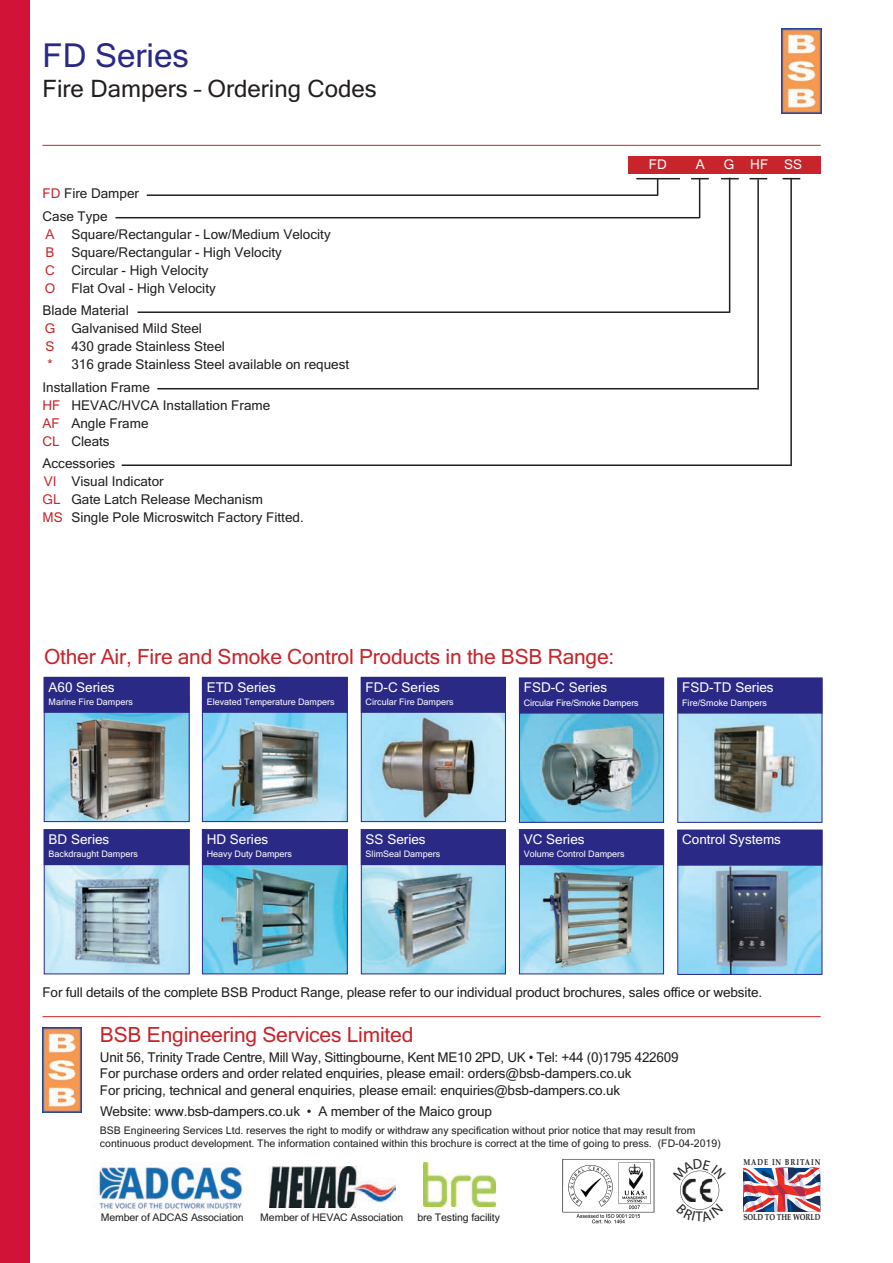
<style>
.page{position:relative;width:893px;height:1263px;background:#fff}
.page>*{position:absolute;margin:0;border:0;box-sizing:border-box;transform-origin:0 0}
.t1{font:33px "Microsoft Sans Serif";color:#2a2a86}
.t2{font:24px "Microsoft Sans Serif";color:#231f20}
.t3{font:21px "Microsoft Sans Serif";letter-spacing:-.01em;color:#c8242b}
.t4{font:13.5px/18px "Microsoft Sans Serif";color:#231f20}
.t5{font:13.5px "Microsoft Sans Serif";color:#fff}
.t6{font:10.5px/13.5px "Microsoft Sans Serif";color:#231f20}
.t7{font:9px "Microsoft Sans Serif";color:#fff}
.t8{font:700 8.55px "Palatino";color:#231f20;scale:.8 1}
.t9{font:700 8.55px "Palatino";letter-spacing:.14em;color:#231f20;scale:.8 1}
.s1{color:#c8242b}
</style>
<div class="page">
<hr style="left:790px;top:178px;width:2px;height:288px;background:#231f20">
<hr style="left:43px;top:145px;width:778px;height:1px;background:#c8242b">
<div style="left:628px;top:156px;width:193px;height:17px;background:#c8242b"></div>
<hr style="left:636px;top:178px;width:44px;height:1px;background:#231f20">
<svg style="left:691px;top:178px;width:18px;height:1px"></svg>
<svg style="left:721px;top:178px;width:18px;height:1px"></svg>
<svg style="left:657px;top:179px;width:1px;height:17px"></svg>
<hr style="left:147px;top:194px;width:510px;height:2px;background:#231f20">
<hr style="left:699px;top:178px;width:1px;height:40px;background:#231f20">
<hr style="left:116px;top:217px;width:583px;height:1px;background:#231f20">
<hr style="left:729px;top:178px;width:1px;height:135px;background:#231f20">
<hr style="left:138px;top:311px;width:591px;height:2px;background:#231f20">
<hr style="left:122px;top:464px;width:669px;height:2px;background:#231f20">
<svg style="left:750px;top:178px;width:17px;height:1px"></svg>
<hr style="left:757px;top:179px;width:2px;height:210px;background:#231f20">
<hr style="left:157px;top:388px;width:601px;height:1px;background:#231f20">
<svg style="left:783px;top:178px;width:17px;height:1px"></svg>
<img style="left:43px;top:1027px;width:39px;height:86px">
<hr style="left:43px;top:1016px;width:778px;height:1px;background:#c8242b">
<svg style="left:744px;top:1167px;width:76px;height:45px"></svg>
<img style="left:423px;top:1163px;width:72px;height:44px">
<img style="left:270px;top:1167px;width:126px;height:40px">
<img style="left:94px;top:1162px;width:149px;height:51px">
<img style="left:46px;top:712px;width:141px;height:108px">
<div style="left:44px;top:677px;width:145px;height:145px;border:1px solid #2a2a86"></div>
<div style="left:44px;top:677px;width:145px;height:35px;background:#2a2a86"></div>
<img style="left:363px;top:712px;width:141px;height:108px">
<div style="left:361px;top:677px;width:145px;height:145px;border:1px solid #2a2a86"></div>
<div style="left:361px;top:677px;width:144px;height:35px;background:#2a2a86"></div>
<img style="left:680px;top:865px;width:140px;height:108px">
<div style="left:678px;top:830px;width:144px;height:145px;border:1px solid #2a2a86"></div>
<div style="left:678px;top:830px;width:144px;height:35px;background:#2a2a86"></div>
<img style="left:521px;top:713px;width:141px;height:107px">
<div style="left:519px;top:678px;width:145px;height:144px;border:1px solid #2a2a86"></div>
<div style="left:520px;top:678px;width:143px;height:35px;background:#2a2a86"></div>
<img style="left:680px;top:713px;width:140px;height:107px">
<div style="left:678px;top:678px;width:144px;height:35px;background:#2a2a86"></div>
<img style="left:46px;top:865px;width:141px;height:107px">
<div style="left:44px;top:829px;width:145px;height:145px;border:1px solid #2a2a86"></div>
<div style="left:44px;top:830px;width:145px;height:34px;background:#2a2a86"></div>
<div style="left:44px;top:829px;width:145px;height:36px;border:1px solid #2a2a86"></div>
<img style="left:204px;top:865px;width:141px;height:107px">
<div style="left:202px;top:829px;width:145px;height:145px;border:1px solid #2a2a86"></div>
<div style="left:203px;top:830px;width:144px;height:34px;background:#2a2a86"></div>
<div style="left:202px;top:829px;width:145px;height:36px;border:1px solid #2a2a86"></div>
<img style="left:363px;top:865px;width:141px;height:107px">
<div style="left:361px;top:829px;width:145px;height:145px;border:1px solid #2a2a86"></div>
<div style="left:361px;top:830px;width:144px;height:34px;background:#2a2a86"></div>
<div style="left:361px;top:829px;width:145px;height:36px;border:1px solid #2a2a86"></div>
<img style="left:204px;top:712px;width:141px;height:108px">
<div style="left:202px;top:677px;width:145px;height:145px;border:1px solid #2a2a86"></div>
<div style="left:203px;top:677px;width:144px;height:35px;background:#2a2a86"></div>
<img style="left:521px;top:865px;width:141px;height:107px">
<div style="left:519px;top:829px;width:145px;height:145px;border:1px solid #2a2a86"></div>
<div style="left:520px;top:830px;width:143px;height:34px;background:#2a2a86"></div>
<div style="left:519px;top:829px;width:145px;height:36px;border:1px solid #2a2a86"></div>
<div style="left:0;top:0;width:30px;height:1263px;background:#d21338"></div>
<img style="left:782px;top:28px;width:39px;height:85px">
<img style="left:562px;top:1159px;width:93px;height:65px">
<svg style="left:680px;top:1170px;width:40px;height:40px"></svg>
<h1 class="t1" style="left:43px;top:36px;width:148px">FD Series</h1>
<h2 class="t2" style="left:43px;top:74px;width:336px">Fire Dampers – Ordering Codes</h2>
<p class="t4" style="left:43px;top:182px;width:98px;line-height:22.5px"><span class="s1">FD</span> Fire Damper<br>Case Type</p>
<p class="t4" style="left:45px;top:225px;width:287px"><span class="s1">A</span> Square/Rectangular - Low/Medium Velocity <span class="s1">B</span> Square/Rectangular - High Velocity<br><span class="s1">C</span> Circular - High Velocity<br><span class="s1">O</span> Flat Oval - High Velocity</p>
<p class="t4" style="left:43px;top:301px;width:308px">Blade Material<br><span class="s1">G</span> Galvanised Mild Steel<br><span class="s1">S</span> 430 grade Stainless Steel<br><span class="s1">*</span> 316 grade Stainless Steel available on request</p>
<p class="t4" style="left:43px;top:378px;width:229px">Installation Frame<br><span class="s1">HF</span> HEVAC/HVCA Installation Frame<br><span class="s1">AF</span> Angle Frame<br><span class="s1">CL</span> Cleats</p>
<p class="t4" style="left:43px;top:454px;width:263px">Accessories<br><span class="s1">VI</span> Visual Indicator<br><span class="s1">GL</span> Gate Latch Release Mechanism<br><span class="s1">MS</span> Single Pole Microswitch Factory Fitted.</p>
<p class="t5" style="left:649px;top:156px;width:19px">FD</p>
<p class="t5" style="left:696px;top:156px;width:11px">A</p>
<p class="t5" style="left:724px;top:156px;width:80px">G HF SS</p>
<h3 class="t3" style="left:44px;top:645px;width:572px">Other Air, Fire and Smoke Control Products in the BSB Range:</h3>
<p class="t5" style="left:49px;top:679px;width:68px">A60 Series</p>
<p class="t7" style="left:49px;top:697px;width:86px">Marine Fire Dampers</p>
<p class="t5" style="left:207px;top:679px;width:71px">ETD Series</p>
<p class="t7" style="left:207px;top:697px;width:129px">Elevated Temperature Dampers</p>
<p class="t5" style="left:366px;top:679px;width:76px">FD-C Series</p>
<p class="t7" style="left:366px;top:697px;width:89px">Circular Fire Dampers</p>
<p class="t5" style="left:524px;top:680px;width:85px">FSD-C Series</p>
<p class="t7" style="left:524px;top:697px;width:116px">Circular Fire/Smoke Dampers</p>
<p class="t5" style="left:682px;top:680px;width:93px">FSD-TD Series</p>
<p class="t7" style="left:682px;top:697px;width:86px">Fire/Smoke Dampers</p>
<p class="t5" style="left:49px;top:831px;width:62px">BD Series</p>
<p class="t7" style="left:49px;top:849px;width:91px">Backdraught Dampers</p>
<p class="t5" style="left:207px;top:831px;width:63px">HD Series</p>
<p class="t7" style="left:207px;top:849px;width:87px">Heavy Duty Dampers</p>
<p class="t5" style="left:366px;top:831px;width:62px">SS Series</p>
<p class="t7" style="left:366px;top:849px;width:76px">SlimSeal Dampers</p>
<p class="t5" style="left:524px;top:831px;width:62px">VC Series</p>
<p class="t7" style="left:524px;top:849px;width:102px">Volume Control Dampers</p>
<p class="t5" style="left:682px;top:831px;width:100px">Control Systems</p>
<p class="t4" style="left:43px;top:983px;width:721px">For full details of the complete BSB Product Range, please refer to our individual product brochures, sales office or website.</p>
<h3 class="t3" style="left:100px;top:1023px;width:315px">BSB Engineering Services Limited</h3>
<p class="t4" style="left:100px;top:1049px;width:580px;line-height:16.5px">Unit 56, Trinity Trade Centre, Mill Way, Sittingbourne, Kent ME10 2PD, UK • Tel: +44 (0)1795 422609<br>For purchase orders and order related enquiries, please email: orders@bsb-dampers.co.uk<br>For pricing, technical and general enquiries, please email: enquiries@bsb-dampers.co.uk</p>
<p class="t4" style="left:100px;top:1102px;width:393px">Website: www.bsb-dampers.co.uk • A member of the Maico group</p>
<p class="t6" style="left:100px;top:1123px;width:622px">BSB Engineering Services Ltd. reserves the right to modify or withdraw any specification without prior notice that may result from continuous product development. The information contained within this brochure is correct at the time of going to press. (FD-04-2019)</p>
<p class="t6" style="left:101px;top:1210px;width:145px">Member of ADCAS Association</p>
<p class="t6" style="left:260px;top:1210px;width:145px">Member of HEVAC Association</p>
<p class="t6" style="left:417px;top:1210px;width:84px">bre Testing facility</p>
<p class="t9" style="left:743px;top:1157px;width:98px">MADE IN BRITAIN</p>
<p class="t8" style="left:743px;top:1212px;width:98px">SOLD TO THE WORLD</p>
</div>
